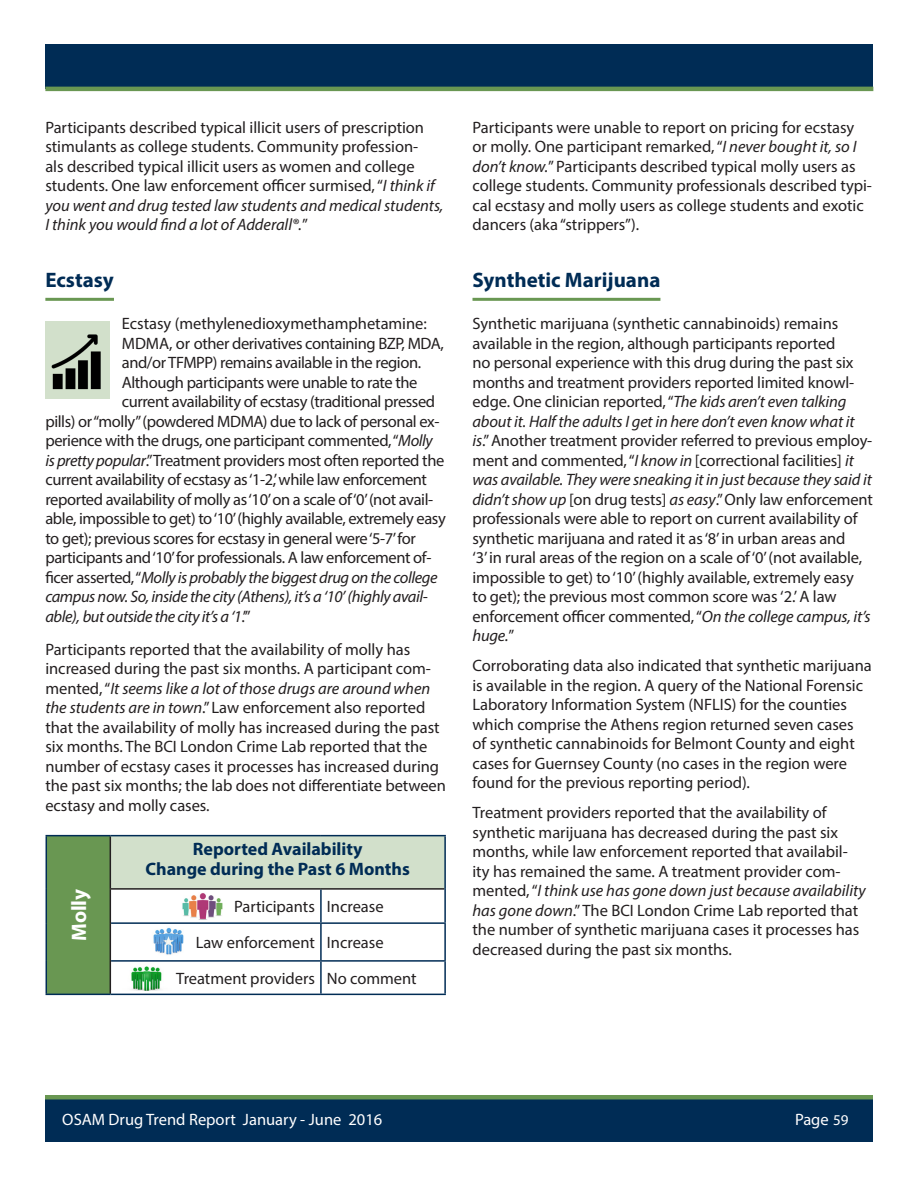
<style>
.page{position:relative;width:918px;height:1188px;background:#fff}
.page>*{position:absolute;margin:0;border:0;box-sizing:border-box;transform-origin:0 0}
.Subhead_with_rule_At{font:700 21px "Myriad Pro";color:#002c55}
.Paragraph_Body_Text{font:700 21px "Myriad Pro";color:#fff}
.Paragraph_Body_Text-2{font:700 18px/19.4px "Myriad Pro";color:#002c55;text-align:center}
.Paragraph_Body_Text-3{font:16.5px/19.5px "Myriad Pro";color:#231f20}
.Paragraph_Body_Text-4{font:16.5px "Myriad Pro";letter-spacing:-.025em;color:#231f20}
.Paragraph_Body_Text-5{font:italic 16.5px "Myriad Pro";letter-spacing:-.025em;color:#231f20}
.t1{font:16.5px "Myriad Pro";color:#fff}
.s1{font-style:italic}
.s2{font-style:normal}
.s3{font-size:15px}
</style>
<div class="page">
<div style="left:45px;top:44px;width:828px;height:45px;background:#002c55"></div>
<hr style="left:45px;top:87px;width:828px;height:4px;background:#699752">
<div style="left:45px;top:1097px;width:828px;height:45px;background:#002c55"></div>
<div style="left:45px;top:1095px;width:828px;height:5px;background:#699752"></div>
<hr style="left:45px;top:298px;width:69px;height:3px;background:#699752">
<hr style="left:472px;top:298px;width:188px;height:3px;background:#699752">
<div style="left:46px;top:836px;width:64px;height:158px;background:#699752"></div>
<div style="left:110px;top:836px;width:335px;height:53px;background:#d2e0cb"></div>
<hr style="left:110px;top:836px;width:1px;height:52px;background:#231f20">
<hr style="left:110px;top:888px;width:211px;height:2px;background:#231f20">
<hr style="left:110px;top:890px;width:1px;height:33px;background:#231f20">
<hr style="left:321px;top:888px;width:123px;height:2px;background:#231f20">
<hr style="left:110px;top:923px;width:1px;height:38px;background:#231f20">
<hr style="left:110px;top:961px;width:1px;height:33px;background:#231f20">
<hr style="left:46px;top:835px;width:64px;height:1px;background:#002c55">
<hr style="left:46px;top:836px;width:1px;height:53px;background:#002c55">
<hr style="left:46px;top:889px;width:1px;height:34px;background:#002c55">
<hr style="left:46px;top:923px;width:1px;height:38px;background:#002c55">
<hr style="left:46px;top:961px;width:1px;height:33px;background:#002c55">
<hr style="left:46px;top:994px;width:64px;height:1px;background:#002c55">
<hr style="left:110px;top:835px;width:211px;height:1px;background:#002c55">
<hr style="left:321px;top:835px;width:125px;height:1px;background:#002c55">
<hr style="left:444px;top:836px;width:2px;height:53px;background:#002c55">
<hr style="left:320px;top:890px;width:2px;height:32px;background:#002c55">
<hr style="left:444px;top:889px;width:2px;height:33px;background:#002c55">
<hr style="left:111px;top:922px;width:210px;height:2px;background:#002c55">
<hr style="left:321px;top:922px;width:125px;height:2px;background:#002c55">
<hr style="left:320px;top:924px;width:2px;height:36px;background:#002c55">
<hr style="left:444px;top:924px;width:2px;height:36px;background:#002c55">
<hr style="left:111px;top:960px;width:210px;height:2px;background:#002c55">
<hr style="left:321px;top:960px;width:125px;height:2px;background:#002c55">
<hr style="left:320px;top:962px;width:2px;height:32px;background:#002c55">
<hr style="left:444px;top:962px;width:2px;height:32px;background:#002c55">
<hr style="left:110px;top:994px;width:211px;height:1px;background:#002c55">
<hr style="left:321px;top:994px;width:125px;height:1px;background:#002c55">
<img style="left:182px;top:893px;width:41px;height:27px">
<img style="left:153px;top:927px;width:31px;height:28px">
<img style="left:131px;top:966px;width:31px;height:25px">
<div style="left:45px;top:321px;width:65px;height:78px;background:#d2e0cb"></div>
<img style="left:51px;top:334px;width:50px;height:55px">
<p class="Paragraph_Body_Text-3" style="left:45px;top:117px;width:400px">Participants described typical illicit users of prescription stimulants as college students. Community profession-<br>als described typical illicit users as women and college students. One law enforcement officer surmised, “<span class="s1">I think if you went and drug tested law students and medical students, I think you would find a lot of Adderall®.</span>”</p>
<p class="Subhead_with_rule_At" style="left:45px;top:267px;width:70px">Ecstasy</p>
<p class="Paragraph_Body_Text-3" style="left:122px;top:314px;width:307px">Ecstasy (methylenedioxymethamphetamine:</p>
<p class="Paragraph_Body_Text-4" style="left:122px;top:333px;width:324px">MDMA, or other derivatives containing BZP, MDA,</p>
<p class="Paragraph_Body_Text-4" style="left:122px;top:353px;width:301px">and/or TFMPP) remains available in the region.</p>
<p class="Paragraph_Body_Text-4" style="left:122px;top:372px;width:297px">Although participants were unable to rate the</p>
<p class="Paragraph_Body_Text-4" style="left:122px;top:392px;width:315px">current availability of ecstasy (traditional pressed</p>
<p class="Paragraph_Body_Text-4" style="left:45px;top:411px;width:396px">pills) or “molly” (powdered MDMA) due to lack of personal ex-</p>
<p class="Paragraph_Body_Text-4" style="left:45px;top:431px;width:389px">perience with the drugs, one participant commented, “<span class="s1">Molly</span></p>
<p class="Paragraph_Body_Text-4" style="left:45px;top:450px;width:400px"><span class="s1">is pretty popular</span>.” Treatment providers most often reported the</p>
<p class="Paragraph_Body_Text-4" style="left:45px;top:470px;width:383px">current availability of ecstasy as ‘1-2,’ while law enforcement</p>
<p class="Paragraph_Body_Text-4" style="left:45px;top:489px;width:389px">reported availability of molly as ‘10’ on a scale of ‘0’ (not avail-</p>
<p class="Paragraph_Body_Text-4" style="left:45px;top:509px;width:402px">able, impossible to get) to ‘10’ (highly available, extremely easy</p>
<p class="Paragraph_Body_Text-4" style="left:45px;top:528px;width:372px">to get); previous scores for ecstasy in general were ‘5-7’ for</p>
<p class="Paragraph_Body_Text-4" style="left:45px;top:548px;width:388px">participants and ‘10’ for professionals. A law enforcement of-</p>
<p class="Paragraph_Body_Text-5" style="left:45px;top:567px;width:394px"><span class="s2">ficer asserted, “</span>Molly is probably the biggest drug on the college</p>
<p class="Paragraph_Body_Text-5" style="left:45px;top:587px;width:384px">campus now. So, inside the city (Athens), it’s a ‘10’ (highly avail-</p>
<p class="Paragraph_Body_Text-5" style="left:45px;top:606px;width:207px">able), but outside the city it’s a ‘1<span class="s2">.’”</span></p>
<p class="Paragraph_Body_Text-3" style="left:45px;top:639px;width:402px">Participants reported that the availability of molly has increased during the past six months. A participant com&shy;mented, “<span class="s1">It seems like a lot of those drugs are around when the students are in town</span>.” Law enforcement also reported that the availability of molly has increased during the past six months. The BCI London Crime Lab reported that the number of ecstasy cases it processes has increased during the past six months; the lab does not differentiate between ecstasy and molly cases.</p>
<p class="Paragraph_Body_Text" style="left:65px;top:941px;width:54px;rotate:-90deg">Molly</p>
<p class="Paragraph_Body_Text-2" style="left:146px;top:839px;width:266px">Reported Availability<br>Change during the Past 6 Months</p>
<p class="Paragraph_Body_Text-3" style="left:234px;top:897px;width:82px">Participants</p>
<p class="Paragraph_Body_Text-3" style="left:327px;top:897px;width:58px">Increase</p>
<p class="Paragraph_Body_Text-3" style="left:196px;top:933px;width:121px">Law enforcement</p>
<p class="Paragraph_Body_Text-3" style="left:327px;top:933px;width:58px">Increase</p>
<p class="Paragraph_Body_Text-3" style="left:176px;top:968px;width:140px">Treatment providers</p>
<p class="Paragraph_Body_Text-3" style="left:327px;top:968px;width:91px">No comment</p>
<p class="Paragraph_Body_Text-3" style="left:472px;top:117px;width:401px">Participants were unable to report on pricing for ecstasy or molly. One participant remarked, “<span class="s1">I never bought it, so I don’t know.</span>” Participants described typical molly users as college students. Community professionals described typi&shy;cal ecstasy and molly users as college students and exotic dancers (aka “strippers”).</p>
<p class="Subhead_with_rule_At" style="left:472px;top:267px;width:189px">Synthetic Marijuana</p>
<p class="Paragraph_Body_Text-3" style="left:472px;top:314px;width:402px">Synthetic marijuana (synthetic cannabinoids) remains available in the region, although participants reported<br>no personal experience with this drug during the past six months and treatment providers reported limited knowl&shy;edge. One clinician reported, “<span class="s1">The kids aren’t even talking about it. Half the adults I get in here don’t even know what it is</span>.” Another treatment provider referred to previous employ&shy;ment and commented, “<span class="s1">I know in</span> [correctional facilities] <span class="s1">it was available. They were sneaking it in just because they said it didn’t show up</span> [on drug tests] <span class="s1">as easy</span>.” Only law enforcement professionals were able to report on current availability of synthetic marijuana and rated it as ‘8’ in urban areas and<br>‘3’ in rural areas of the region on a scale of ‘0’ (not available, impossible to get) to ‘10’ (highly available, extremely easy<br>to get); the previous most common score was ‘2.’ A law enforcement officer commented, “<span class="s1">On the college campus, it’s huge.</span>”</p>
<p class="Paragraph_Body_Text-3" style="left:472px;top:656px;width:401px">Corroborating data also indicated that synthetic marijuana is available in the region. A query of the National Forensic Laboratory Information System (NFLIS) for the counties which comprise the Athens region returned seven cases<br>of synthetic cannabinoids for Belmont County and eight cases for Guernsey County (no cases in the region were found for the previous reporting period).</p>
<p class="Paragraph_Body_Text-3" style="left:472px;top:803px;width:395px">Treatment providers reported that the availability of synthetic marijuana has decreased during the past six months, while law enforcement reported that availabil&shy;ity has remained the same. A treatment provider com&shy;mented, “<span class="s1">I think use has gone down just because availability has gone down</span>.” The BCI London Crime Lab reported that the number of synthetic marijuana cases it processes has decreased during the past six months.</p>
<p class="t1" style="left:239px;top:1108px;width:130px">January-June 2013</p>
<p class="t1" style="left:62px;top:1109px;width:322px">OSAM Drug Trend Report January - June 2016</p>
<p class="t1" style="left:795px;top:1109px;width:55px">Page <span class="s3">59</span></p>
</div>
